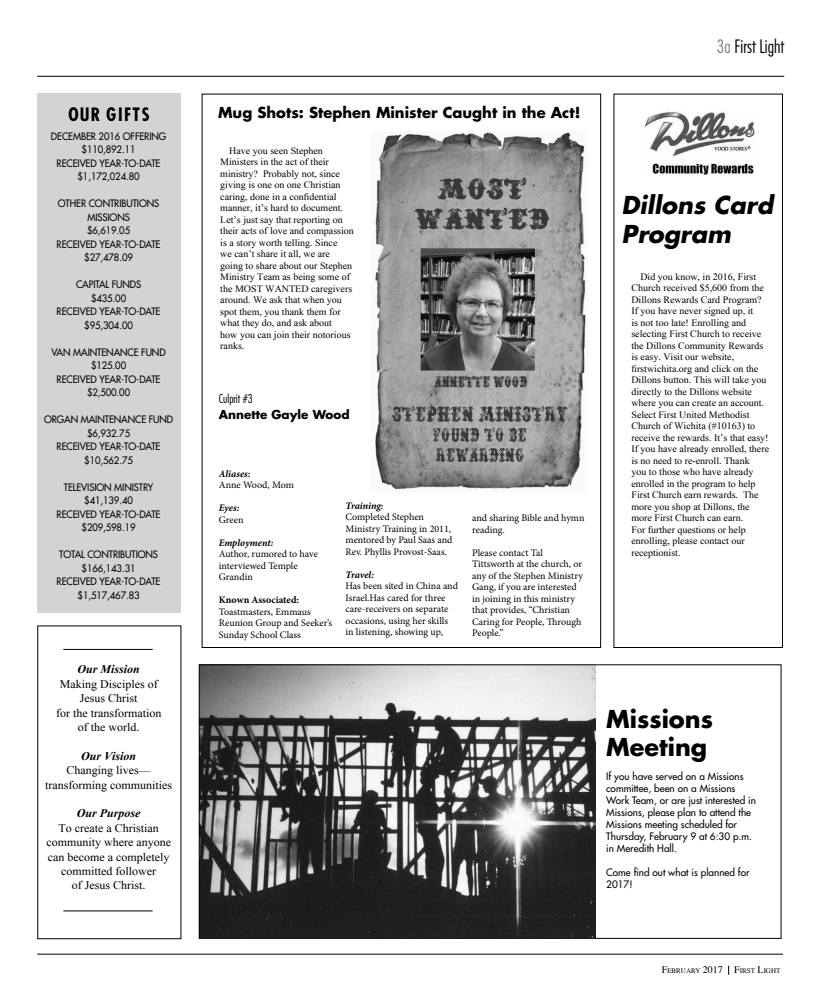
<style>
.page{position:relative;width:819px;height:1008px;background:#fff}
.page>*{position:absolute;margin:0;border:0;box-sizing:border-box;transform-origin:0 0}
.t1{font:italic 700 24px/28.8px "Futura";color:#000}
.t2{font:700 24px/28.8px "Futura";color:#000}
.t3{font:300 condensed 18px "Futura";color:#000}
.t4{font:700 18px "Futura Cond";letter-spacing:.05em;color:#000}
.t5{font:700 14.8px "Futura";color:#000}
.t6{font:12px/14.4px "Times New Roman";color:#000;text-align:center}
.t7{font:italic 700 12px "Times New Roman";color:#000}
.t8{font:700 12px "Futura";color:#000}
.t9{font:300 condensed 12px "Futura";color:#000}
.t10{font:10px/11.5px "Times New Roman";color:#000}
.t11{font:10px/11.5px "Minion Pro";letter-spacing:-.005em;color:#000}
.t12{font:10px/13.5px "Futura";letter-spacing:-.01em;color:#000;text-align:center;scale:.95 1}
.t13{font:10px/12px "Futura";letter-spacing:-.01em;color:#000}
.t14{font:italic 700 10px "Minion Pro";letter-spacing:-.005em;color:#000}
.t15{font:700 10px "Minion Pro";color:#000}
.t16{font:7px "Times";color:#000}
.s1{color:#808285}
.s2{font-size:10px}
</style>
<div class="page">
<img style="left:201px;top:666px;width:394px;height:271px">
<div style="left:37px;top:93px;width:144px;height:519px;background:#d1d3d4"></div>
<hr style="left:37px;top:76px;width:747px;height:1px;background:#000">
<hr style="left:37px;top:954px;width:746px;height:1px;background:#000">
<hr style="left:63px;top:649px;width:90px;height:1px;background:#000">
<hr style="left:63px;top:910px;width:90px;height:1px;background:#000">
<div style="left:613px;top:94px;width:170px;height:554px;border:1px solid #000"></div>
<img style="left:644px;top:112px;width:111px;height:63px">
<img style="left:375px;top:132px;width:212px;height:358px">
<div style="left:199px;top:664px;width:583px;height:275px;border:1px solid #000"></div>
<h2 class="t4" style="left:68px;top:103px;width:84px">OUR GIFTS</h2>
<p class="t12" style="left:51px;top:129px;width:123px">DECEMBER 2016 OFFERING $110,892.11<br>RECEIVED YEAR-TO-DATE $1,172,024.80</p>
<p class="t12" style="left:57px;top:197px;width:111px">OTHER CONTRIBUTIONS<br>MISSIONS<br>$6,619.05<br>RECEIVED YEAR-TO-DATE $27,478.09</p>
<p class="t12" style="left:57px;top:278px;width:111px">CAPITAL FUNDS<br>$435.00<br>RECEIVED YEAR-TO-DATE $95,304.00</p>
<p class="t12" style="left:52px;top:345px;width:122px">VAN MAINTENANCE FUND $125.00<br>RECEIVED YEAR-TO-DATE $2,500.00</p>
<p class="t12" style="left:44px;top:413px;width:138px">ORGAN MAINTENANCE FUND $6,932.75<br>RECEIVED YEAR-TO-DATE $10,562.75</p>
<p class="t12" style="left:57px;top:480px;width:111px">TELEVISION MINISTRY $41,139.40<br>RECEIVED YEAR-TO-DATE $209,598.19</p>
<p class="t12" style="left:57px;top:548px;width:111px">TOTAL CONTRIBUTIONS $166,143.31<br>RECEIVED YEAR-TO-DATE $1,517,467.83</p>
<p class="t7" style="left:78px;top:663px;width:64px">Our Mission</p>
<p class="t6" style="left:56px;top:677px;width:107px">Making Disciples of<br>Jesus Christ<br>for the transformation of the world.</p>
<p class="t7" style="left:81px;top:749px;width:57px">Our Vision</p>
<p class="t6" style="left:45px;top:763px;width:128px">Changing lives— transforming communities</p>
<p class="t7" style="left:77px;top:807px;width:65px">Our Purpose</p>
<p class="t6" style="left:46px;top:821px;width:126px">To create a Christian community where anyone can become a completely committed follower<br>of Jesus Christ.</p>
<h3 class="t5" style="left:218px;top:103px;width:364px">Mug Shots: Stephen Minister Caught in the Act!</h3>
<p class="t10" style="left:220px;top:145px;width:135px;text-indent:9px">Have you seen Stephen<br>Ministers in the act of their ministry? Probably not, since giving is one on one Christian caring, done in a confidential manner, it’s hard to document.<br>Let’s just say that reporting on their acts of love and compassion is a story worth telling. Since<br>we can’t share it all, we are going to share about our Stephen<br>Ministry Team as being some of the MOST WANTED caregivers around. We ask that when you spot them, you thank them for what they do, and ask about<br>how you can join their notorious ranks.</p>
<p class="t9" style="left:219px;top:391px;width:35px">Culprit #3</p>
<p class="t8" style="left:219px;top:406px;width:132px">Annette Gayle Wood</p>
<p class="t14" style="left:219px;top:466px;width:33px">Aliases:</p>
<p class="t11" style="left:219px;top:479px;width:77px">Anne Wood, Mom</p>
<p class="t14" style="left:219px;top:501px;width:22px">Eyes:</p>
<p class="t11" style="left:219px;top:514px;width:26px">Green</p>
<p class="t14" style="left:219px;top:535px;width:56px">Employment:</p>
<p class="t11" style="left:219px;top:548px;width:101px">Author, rumored to have interviewed Temple<br>Grandin</p>
<p class="t15" style="left:219px;top:593px;width:82px">Known Associated:</p>
<p class="t11" style="left:219px;top:606px;width:115px">Toastmasters, Emmaus<br>Reunion Group and Seeker’s<br>Sunday School Class</p>
<p class="t14" style="left:346px;top:498px;width:39px">Training:</p>
<p class="t11" style="left:346px;top:511px;width:109px">Completed Stephen<br>Ministry Training in 2011, mentored by Paul Saas and<br>Rev. Phyllis Provost-Saas.</p>
<p class="t14" style="left:346px;top:567px;width:30px">Travel:</p>
<p class="t11" style="left:346px;top:580px;width:114px">Has been sited in China and<br>Israel.Has cared for three care-receivers on separate occasions, using her skills in listening, showing up,</p>
<p class="t11" style="left:472px;top:512px;width:114px">and sharing Bible and hymn reading.</p>
<p class="t11" style="left:472px;top:547px;width:112px">Please contact Tal<br>Tittsworth at the church, or any of the Stephen Ministry<br>Gang, if you are interested in joining in this ministry that provides, “Christian<br>Caring for People, Through<br>People.”</p>
<h2 class="t3" style="left:717px;top:36px;width:69px"><span class="s1">3a</span> First Light</h2>
<h1 class="t1" style="left:622px;top:191px;width:153px">Dillons Card<br>Program</h1>
<p class="t10" style="left:631px;top:271px;width:139px;text-indent:9px">Did you know, in 2016, First<br>Church received $5,600 from the<br>Dillons Rewards Card Program?<br>If you have never signed up, it<br>is not too late! Enrolling and selecting First Church to receive the Dillons Community Rewards is easy. Visit our website, firstwichita.org and click on the<br>Dillons button. This will take you directly to the Dillons website where you can create an account.<br>Select First United Methodist<br>Church of Wichita (#10163) to receive the rewards. It’s that easy!<br>If you have already enrolled, there is no need to re-enroll. Thank<br>you to those who have already enrolled in the program to help<br>First Church earn rewards. The more you shop at Dillons, the more First Church can earn.<br>For further questions or help enrolling, please contact our receptionist.</p>
<h1 class="t2" style="left:606px;top:704px;width:108px">Missions<br>Meeting</h1>
<p class="t13" style="left:606px;top:771px;width:151px">If you have served on a Missions committee, been on a Missions<br>Work Team, or are just interested in<br>Missions, please plan to attend the<br>Missions meeting scheduled for<br>Thursday, February 9 at 6:30 p.m. in Meredith Hall.</p>
<p class="t13" style="left:606px;top:867px;width:145px">Come find out what is planned for<br>2017!</p>
<p class="t16" style="left:662px;top:966px;width:120px"><span class="s2">F</span>EBRUARY <span class="s2">2017 F</span>IRST <span class="s2">L</span>IGHT</p>
</div>
